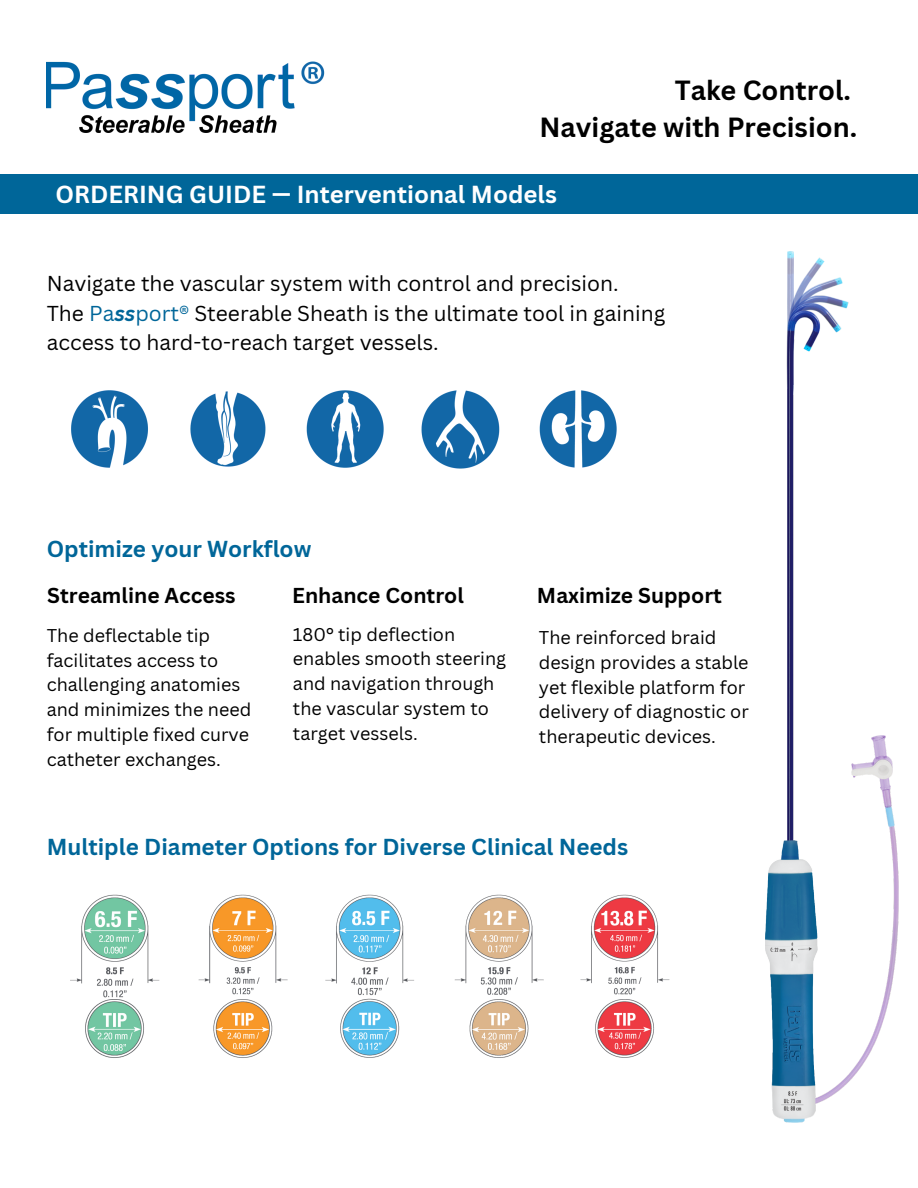
<style>
.page{position:relative;width:918px;height:1188px;background:#fff}
.page>*{position:absolute;margin:0;border:0;box-sizing:border-box;transform-origin:0 0}
.t1{font:700 27px/37.2px "Canva Sans";color:#000;text-align:right}
.t2{font:700 24px "Canva Sans";color:#fff}
.t3{font:700 22.5px "Canva Sans";color:#069}
.t4{font:21px/29.2px "Canva Sans";color:#000}
.t5{font:700 21px "Canva Sans";color:#000}
.t6{font:18px/24.8px "Canva Sans";color:#000}
.s1{color:#069}
.s2{font-weight:700;font-style:italic;color:#069}
</style>
<div class="page">
<div style="left:0;top:174px;width:918px;height:39px;background:#069"></div>
<img style="left:47px;top:61px;width:278px;height:71px">
<img style="left:71px;top:390px;width:77px;height:78px">
<img style="left:190px;top:391px;width:76px;height:76px">
<img style="left:306px;top:390px;width:78px;height:78px">
<img style="left:421px;top:390px;width:79px;height:79px">
<img style="left:539px;top:390px;width:78px;height:78px">
<img style="left:70px;top:894px;width:600px;height:164px">
<img style="left:765px;top:251px;width:134px;height:872px">
<h3 class="t1" style="left:540px;top:71px;width:319px">Take Control.<br>Navigate with Precision.</h3>
<p class="t2" style="left:55px;top:177px;width:503px">ORDERING GUIDE — Interventional Models</p>
<h3 class="t4" style="left:47px;top:269px;width:620px">Navigate the vascular system with control and precision.<br>The <span class="s1">Pa</span><span class="s2">ss</span><span class="s1">port®</span> Steerable Sheath is the ultimate tool in gaining access to hard-to-reach target vessels.</h3>
<h3 class="t3" style="left:47px;top:533px;width:266px">Optimize your Workflow</h3>
<p class="t5" style="left:47px;top:581px;width:190px">Streamline Access</p>
<p class="t6" style="left:47px;top:622px;width:206px">The deflectable tip facilitates access to challenging anatomies and minimizes the need for multiple fixed curve catheter exchanges.</p>
<p class="t5" style="left:292px;top:581px;width:173px">Enhance Control</p>
<h2 class="t6" style="left:293px;top:621px;width:215px">180° tip deflection enables smooth steering and navigation through the vascular system to target vessels.</h2>
<p class="t5" style="left:537px;top:581px;width:186px">Maximize Support</p>
<p class="t6" style="left:539px;top:625px;width:211px">The reinforced braid design provides a stable yet flexible platform for delivery of diagnostic or therapeutic devices.</p>
<h4 class="t3" style="left:47px;top:831px;width:583px">Multiple Diameter Options for Diverse Clinical Needs</h4>
</div>
